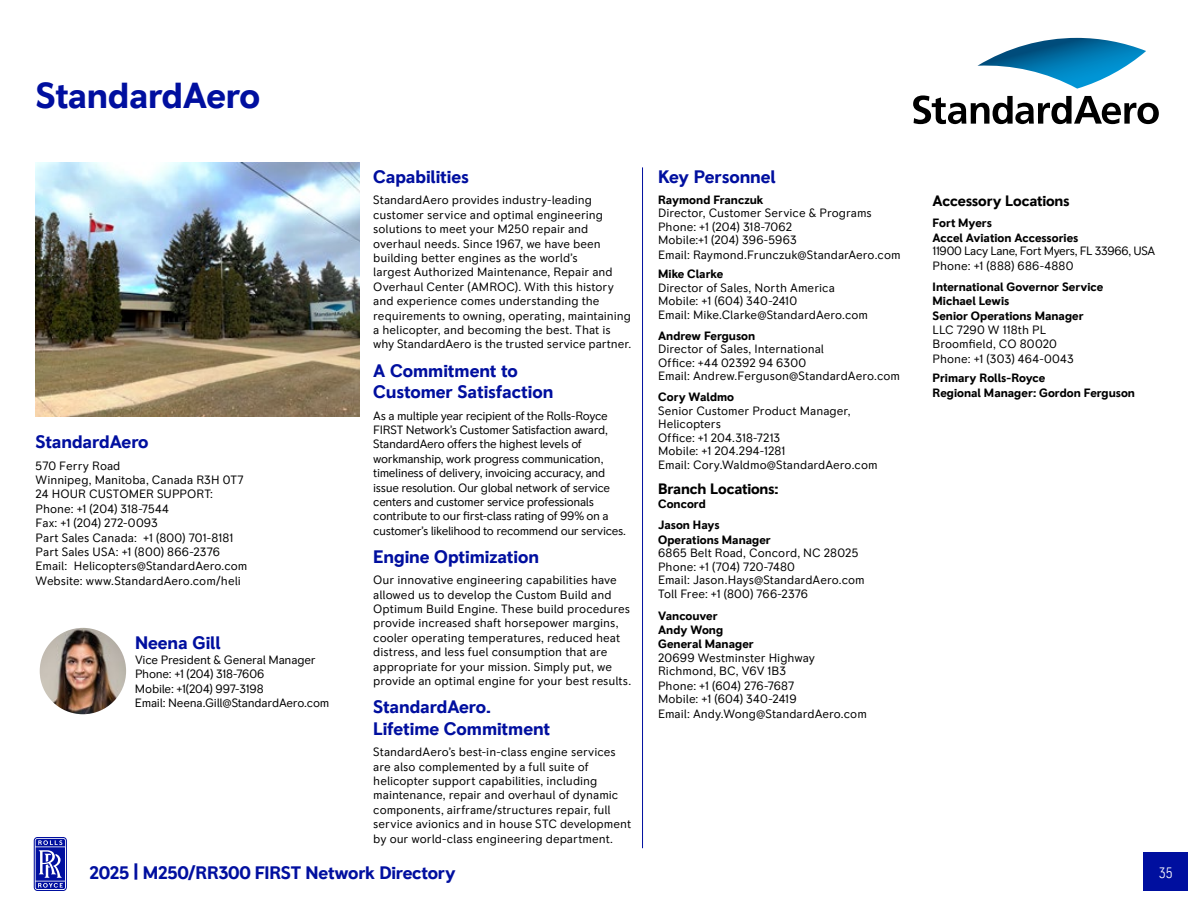
<style>
.page{position:relative;width:1188px;height:918px;background:#fff}
.page>*{position:absolute;margin:0;border:0;box-sizing:border-box;transform-origin:0 0}
.t1{font:700 36px "RR Pioneer";letter-spacing:-.015em;color:#000f9f}
.t2{font:700 18px/21.6px "RR Pioneer";letter-spacing:-.005em;color:#000f9f}
.t3{font:700 15px "RR Pioneer";letter-spacing:-.01em;color:#000}
.t4{font:300 condensed 15px "RR Pioneer";color:#fff}
.t5{font:12px/14.4px "RR Pioneer";color:#000}
.t6{font:12px/14.4px "RR Pioneer";letter-spacing:-.03em;color:#000}
.t7{font:700 12px/14.4px "RR Pioneer";color:#000}
.t8{font:12px/14.4px "RR Pioneer";letter-spacing:-.02em;color:#000}
.t9{font:12px/14.4px "RR Pioneer";letter-spacing:-.025em;color:#000}
</style>
<div class="page">
<div style="left:1144px;top:852px;width:44px;height:39px;background:#000f9f"></div>
<svg style="left:34px;top:837px;width:33px;height:54px;background:#4d57bb"></svg>
<img style="left:40px;top:628px;width:86px;height:86px;border-radius:43px">
<img style="left:36px;top:163px;width:324px;height:254px">
<svg style="left:913px;top:95px;width:246px;height:29px"></svg>
<svg style="left:977px;top:38px;width:169px;height:51px"></svg>
<hr style="left:642px;top:167px;width:1px;height:681px;background:#000f9f">
<h1 class="t1" style="left:36px;top:74px;width:226px">StandardAero</h1>
<h2 class="t2" style="left:36px;top:432px;width:115px">StandardAero</h2>
<p class="t5" style="left:36px;top:458px;width:213px">570 Ferry Road<br>Winnipeg, Manitoba, Canada R3H 0T7<br>24 HOUR CUSTOMER SUPPORT:<br>Phone: +1 (204) 318-7544<br>Fax: +1 (204) 272-0093<br>Part Sales Canada: +1 (800) 701-8181<br>Part Sales USA: +1 (800) 866-2376<br>Email: Helicopters@StandardAero.com<br>Website: www.StandardAero.com/heli</p>
<h2 class="t2" style="left:135px;top:633px;width:87px">Neena Gill</h2>
<p class="t8" style="left:135px;top:652px;width:196px">Vice President &amp; General Manager<br>Phone: +1 (204) 318-7606<br>Mobile: +1(204) 997-3198<br>Email: Neena.Gill@StandardAero.com</p>
<h2 class="t2" style="left:373px;top:166px;width:97px">Capabilities</h2>
<p class="t5" style="left:373px;top:193px;width:259px">StandardAero provides industry-leading customer service and optimal engineering solutions to meet your M250 repair and overhaul needs. Since 1967, we have been building better engines as the world’s<br>largest Authorized Maintenance, Repair and Overhaul Center (AMROC). With this history and experience comes understanding the requirements to owning, operating, maintaining a helicopter, and becoming the best. That is why StandardAero is the trusted service partner.</p>
<h2 class="t2" style="left:373px;top:360px;width:182px">A Commitment to<br>Customer Satisfaction</h2>
<p class="t6" style="left:373px;top:408px;width:254px">As a multiple year recipient of the Rolls‑Royce FIRST Network’s Customer Satisfaction award, StandardAero offers the highest levels of workmanship, work progress communication, timeliness of delivery, invoicing accuracy, and issue resolution. Our global network of service centers and customer service professionals contribute to our first-class rating of 99% on a customer’s likelihood to recommend our services.</p>
<h2 class="t2" style="left:373px;top:547px;width:167px">Engine Optimization</h2>
<p class="t5" style="left:373px;top:573px;width:259px">Our innovative engineering capabilities have allowed us to develop the Custom Build and Optimum Build Engine. These build procedures provide increased shaft horsepower margins, cooler operating temperatures, reduced heat distress, and less fuel consumption that are appropriate for your mission. Simply put, we provide an optimal engine for your best results.</p>
<h2 class="t2" style="left:373px;top:697px;width:178px">StandardAero.<br>Lifetime Commitment</h2>
<p class="t5" style="left:373px;top:745px;width:259px">StandardAero’s best-in-class engine services are also complemented by a full suite of helicopter support capabilities, including maintenance, repair and overhaul of dynamic components, airframe/structures repair, full service avionics and in house STC development by our world-class engineering department.</p>
<h2 class="t2" style="left:658px;top:166px;width:119px">Key Personnel</h2>
<p class="t7" style="left:658px;top:193px;width:107px">Raymond Franczuk</p>
<p class="t5" style="left:658px;top:206px;width:244px;line-height:13.8px">Director, Customer Service &amp; Programs Phone: +1 (204) 318-7062<br>Mobile:+1 (204) 396-5963<br>Email: Raymond.Frunczuk@StandarAero.com</p>
<p class="t7" style="left:658px;top:267px;width:67px">Mike Clarke</p>
<p class="t5" style="left:658px;top:281px;width:212px;line-height:13.5px">Director of Sales, North America<br>Mobile: +1 (604) 340-2410<br>Email: Mike.Clarke@StandardAero.com</p>
<p class="t7" style="left:658px;top:329px;width:99px">Andrew Ferguson</p>
<p class="t5" style="left:658px;top:342px;width:243px;line-height:13.5px">Director of Sales, International<br>Office: +44 02392 94 6300<br>Email: Andrew.Ferguson@StandardAero.com</p>
<p class="t7" style="left:658px;top:390px;width:78px">Cory Waldmo</p>
<p class="t5" style="left:658px;top:404px;width:221px;line-height:13.5px">Senior Customer Product Manager,<br>Helicopters<br>Office: +1 204.318-7213<br>Mobile: +1 204.294-1281<br>Email: Cory.Waldmo@StandardAero.com</p>
<p class="t3" style="left:658px;top:479px;width:122px">Branch Locations:</p>
<p class="t7" style="left:658px;top:494px;width:63px;line-height:21.1px">Concord<br>Jason Hays</p>
<p class="t7" style="left:658px;top:533px;width:114px">Operations Manager</p>
<p class="t5" style="left:658px;top:546px;width:208px;line-height:13.8px">6865 Belt Road, Concord, NC 28025<br>Phone: +1 (704) 720-7480<br>Email: Jason.Hays@StandardAero.com<br>Toll Free: +1 (800) 766-2376</p>
<p class="t7" style="left:658px;top:609px;width:97px">Vancouver<br>Andy Wong<br>General Manager</p>
<p class="t5" style="left:658px;top:651px;width:210px;line-height:14px">20699 Westminster Highway<br>Richmond, BC, V6V 1B3<br>Phone: +1 (604) 276-7687<br>Mobile: +1 (604) 340-2419<br>Email: Andy.Wong@StandardAero.com</p>
<p class="t3" style="left:933px;top:192px;width:139px">Accessory Locations</p>
<p class="t7" style="left:933px;top:216px;width:147px">Fort Myers<br>Accel Aviation Accessories</p>
<p class="t9" style="left:933px;top:244px;width:224px">11900 Lacy Lane, Fort Myers, FL 33966, USA<br>Phone: +1 (888) 686-4880</p>
<p class="t7" style="left:933px;top:280px;width:172px">International Governor Service<br>Michael Lewis<br>Senior Operations Manager</p>
<p class="t5" style="left:933px;top:323px;width:143px">LLC 7290 W 118th PL<br>Broomfield, CO 80020<br>Phone: +1 (303) 464-0043</p>
<p class="t7" style="left:933px;top:371px;width:204px">Primary Rolls‑Royce<br>Regional Manager: Gordon Ferguson</p>
<h2 class="t2" style="left:90px;top:862px;width:368px">2025 | M250/RR300 FIRST Network Directory</h2>
<p class="t4" style="left:1159px;top:864px;width:15px">35</p>
</div>
